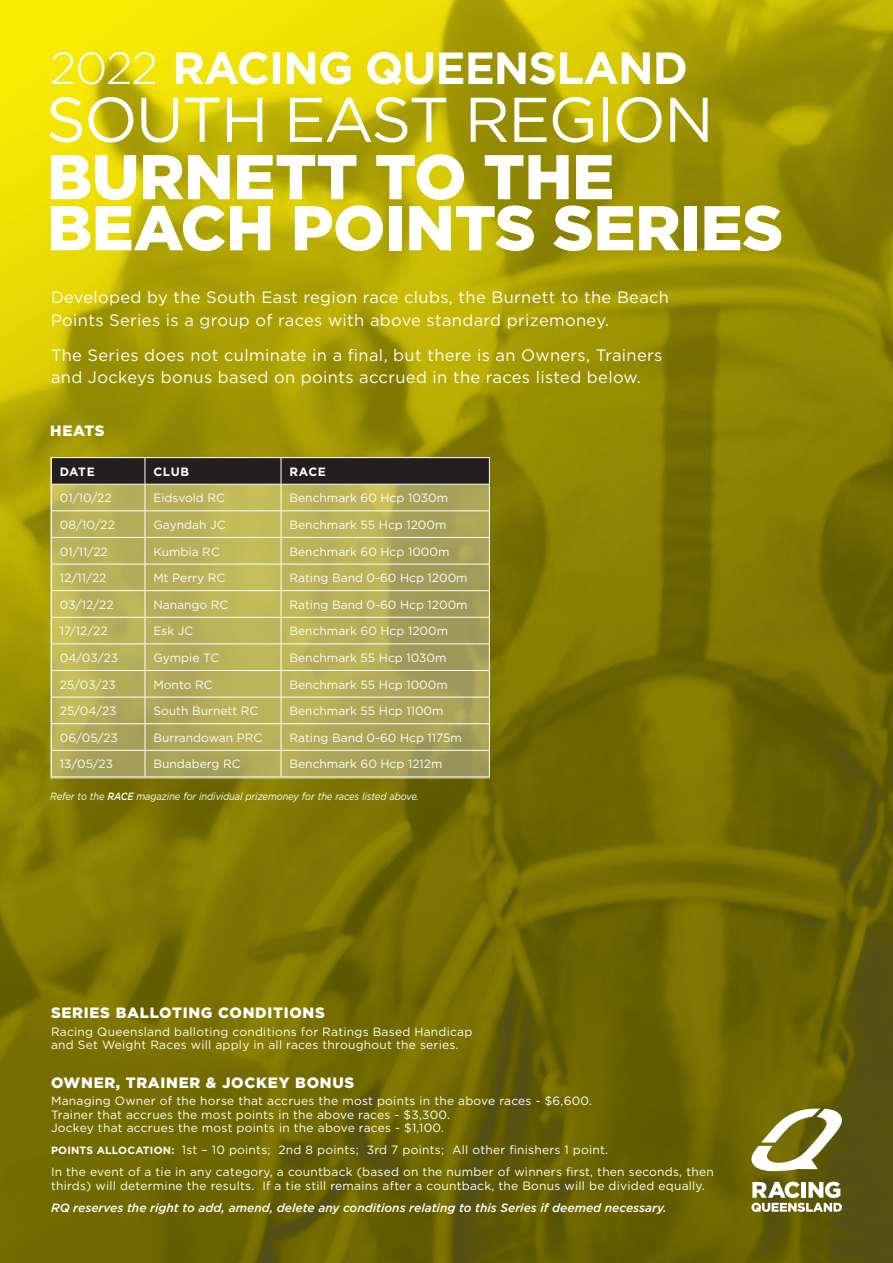
<style>
.page{position:relative;width:893px;height:1263px;background:#fff}
.page>*{position:absolute;margin:0;border:0;box-sizing:border-box;transform-origin:0 0}
.t1{font:900 63px/51px "Gotham";letter-spacing:-.005em;color:#fff}
.t2{font:63px "Gotham";letter-spacing:-.03em;color:#fff}
.t3{font:700 45px "Gotham";letter-spacing:-.02em;color:#fff}
.t4{font:16.5px/22.5px "Gotham";letter-spacing:.02em;color:#fff}
.t5{font:900 15px "Gotham";letter-spacing:.05em;color:#fff}
.t6{font:12px/13.5px "Gotham";letter-spacing:.005em;color:#fff}
.t7{font:italic 500 12px "Gotham";color:#fff}
.t8{font:700 12px "Gotham";letter-spacing:.05em;color:#fff}
.t9{font:italic 10.5px "Gotham";letter-spacing:-.01em;color:#fff;scale:.89 1}
.t10{font:700 10.5px "Gotham";color:#fff}
.s1{font-weight:300}
.s2{font-weight:500}
.s3{font-weight:700;font-size:10.5px}
</style>
<div class="page">
<img style="left:0;top:0;width:893px;height:1263px">
<svg style="left:751px;top:1182px;width:91px;height:30px"></svg>
<svg style="left:751px;top:1108px;width:91px;height:63px"></svg>
<hr style="left:51px;top:457px;width:94px;height:1px;background:#fff">
<hr style="left:145px;top:457px;width:136px;height:1px;background:#fff">
<hr style="left:281px;top:457px;width:209px;height:1px;background:#fff">
<svg style="left:51px;top:458px;width:439px;height:318px;background:#aaa55c"></svg>
<hr style="left:51px;top:776px;width:94px;height:1px;background:#fff">
<hr style="left:145px;top:776px;width:136px;height:1px;background:#fff">
<hr style="left:281px;top:776px;width:209px;height:1px;background:#fff">
<h2 class="t3" style="left:50px;top:38px;width:640px"><span class="s1">2022</span> RACING QUEENSLAND</h2>
<h1 class="t2" style="left:46px;top:79px;width:670px">south east region</h1>
<h1 class="t1" style="left:47px;top:151px;width:738px">BURNETT TO THE<br>BEACH POINTS SERIES</h1>
<h3 class="t4" style="left:51px;top:286px;width:620px">Developed by the South East region race clubs, the Burnett to the Beach<br>Points Series is a group of races with above standard prizemoney.</h3>
<h3 class="t4" style="left:51px;top:343px;width:613px">The Series does not culminate in a final, but there is an Owners, Trainers and Jockeys bonus based on points accrued in the races listed below.</h3>
<p class="t5" style="left:50px;top:420px;width:12px">HEATS</p>
<p class="t8" style="left:60px;top:463px;width:36px">DATE</p>
<p class="t8" style="left:153px;top:463px;width:37px">CLUB</p>
<p class="t8" style="left:290px;top:463px;width:38px">RACE</p>
<p class="t6" style="left:60px;top:491px;width:53px">01/10/22</p>
<p class="t6" style="left:153px;top:491px;width:73px">Eidsvold RC</p>
<p class="t6" style="left:290px;top:491px;width:160px">Benchmark 60 Hcp 1030m</p>
<p class="t6" style="left:60px;top:518px;width:57px">08/10/22</p>
<p class="t6" style="left:153px;top:518px;width:74px">Gayndah JC</p>
<p class="t6" style="left:290px;top:518px;width:158px">Benchmark 55 Hcp 1200m</p>
<p class="t6" style="left:60px;top:544px;width:49px">01/11/22</p>
<p class="t6" style="left:153px;top:544px;width:68px">Kumbia RC</p>
<p class="t6" style="left:290px;top:544px;width:161px">Benchmark 60 Hcp 1000m</p>
<p class="t6" style="left:60px;top:571px;width:48px">12/11/22</p>
<p class="t6" style="left:153px;top:571px;width:73px">Mt Perry RC</p>
<p class="t6" style="left:290px;top:571px;width:180px">Rating Band 0-60 Hcp 1200m</p>
<p class="t6" style="left:60px;top:597px;width:55px">03/12/22</p>
<p class="t6" style="left:153px;top:597px;width:77px">Nanango RC</p>
<p class="t6" style="left:290px;top:597px;width:180px">Rating Band 0-60 Hcp 1200m</p>
<p class="t6" style="left:60px;top:624px;width:49px">17/12/22</p>
<p class="t6" style="left:153px;top:624px;width:41px">Esk JC</p>
<p class="t6" style="left:290px;top:624px;width:160px">Benchmark 60 Hcp 1200m</p>
<p class="t6" style="left:60px;top:651px;width:60px">04/03/23</p>
<p class="t6" style="left:153px;top:651px;width:67px">Gympie TC</p>
<p class="t6" style="left:290px;top:651px;width:158px">Benchmark 55 Hcp 1030m</p>
<p class="t6" style="left:60px;top:677px;width:58px">25/03/23</p>
<p class="t6" style="left:153px;top:677px;width:61px">Monto RC</p>
<p class="t6" style="left:290px;top:677px;width:160px">Benchmark 55 Hcp 1000m</p>
<p class="t6" style="left:60px;top:704px;width:58px">25/04/23</p>
<p class="t6" style="left:153px;top:704px;width:106px">South Burnett RC</p>
<p class="t6" style="left:290px;top:704px;width:156px">Benchmark 55 Hcp 1100m</p>
<p class="t6" style="left:60px;top:730px;width:59px">06/05/23</p>
<p class="t6" style="left:153px;top:730px;width:110px">Burrandowan PRC</p>
<p class="t6" style="left:290px;top:730px;width:174px">Rating Band 0-60 Hcp 1175m</p>
<p class="t6" style="left:60px;top:757px;width:55px">13/05/23</p>
<p class="t6" style="left:153px;top:757px;width:89px">Bundaberg RC</p>
<p class="t6" style="left:290px;top:757px;width:154px">Benchmark 60 Hcp 1212m</p>
<p class="t9" style="left:50px;top:789px;width:416px">Refer to the <span class="s2">Race</span> magazine for individual prizemoney for the races listed above.</p>
<p class="t5" style="left:51px;top:1002px;width:275px">SERIES BALLOTING CONDITIONS</p>
<p class="t6" style="left:51px;top:1024px;width:423px">Racing Queensland balloting conditions for Ratings Based Handicap and Set Weight Races will apply in all races throughout the series.</p>
<p class="t5" style="left:51px;top:1072px;width:305px">OWNER, TRAINER &amp; JOCKEY BONUS</p>
<p class="t6" style="left:51px;top:1094px;width:543px">Managing Owner of the horse that accrues the most points in the above races - $6,600.<br>Trainer that accrues the most points in the above races - $3,300.<br>Jockey that accrues the most points in the above races - $1,100.</p>
<p class="t10" style="left:51px;top:1144px;width:24px">POINTS</p>
<p class="t10" style="left:97px;top:1144px;width:9px">ALL</p>
<p class="t10" style="left:118px;top:1144px;width:17px">OCATI</p>
<p class="t6" style="left:51px;top:1139px;width:664px;line-height:22px;text-align:center"><span class="s3">ON:</span> 1st – 10 points; 2nd 8 points; 3rd 7 points; All other finishers 1 point.<br>I n the event of a tie in any category, a countback (based on the number of winners first, then seconds, then</p>
<p class="t6" style="left:51px;top:1179px;width:655px">thirds) will determine the results. If a tie still remains after a countback, the Bonus will be divided equally.</p>
<p class="t7" style="left:51px;top:1200px;width:617px">RQ reserves the right to add, amend, delete any conditions relating to this Series if deemed necessary.</p>
</div>
